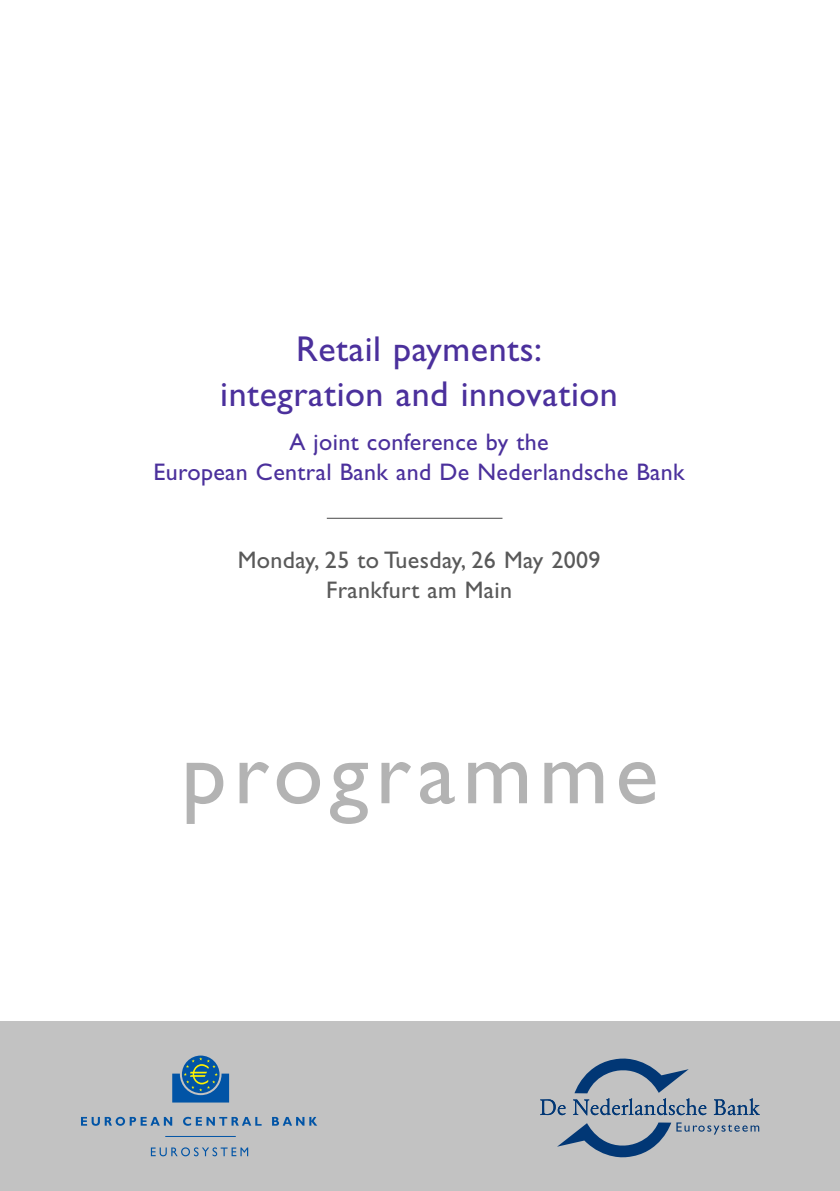
<style>
.page{position:relative;width:840px;height:1191px;background:#fff}
.page>*{position:absolute;margin:0;border:0;box-sizing:border-box;transform-origin:0 0}
.t1{font:90px "Gill Sans";letter-spacing:.075em;color:#b3b3b3}
.t2{font:36px/44px "Gill Sans";letter-spacing:.015em;color:#4b309c;text-align:center}
.t3{font:24px/30px "Gill Sans";letter-spacing:.015em;color:#4b309c;text-align:center}
.t4{font:24px/30px "Gill Sans";letter-spacing:.015em;color:#595959;text-align:center}
</style>
<div class="page">
<hr style="left:0;top:1020px;width:1px;height:171px;background:#c2c2c2">
<div style="left:1px;top:1020px;width:838px;height:171px;background:#c2c2c2"></div>
<hr style="left:326px;top:518px;width:176px;height:1px;background:#666">
<svg style="left:182px;top:1055px;width:37px;height:38px"></svg>
<svg style="left:172px;top:1057px;width:57px;height:45px"></svg>
<svg style="left:81px;top:1116px;width:91px;height:9px"></svg>
<svg style="left:183px;top:1116px;width:78px;height:9px"></svg>
<svg style="left:272px;top:1117px;width:45px;height:8px"></svg>
<svg style="left:151px;top:1147px;width:97px;height:9px"></svg>
<hr style="left:165px;top:1136px;width:71px;height:1px;background:#0154a6">
<svg style="left:540px;top:1099px;width:25px;height:16px"></svg>
<svg style="left:573px;top:1058px;width:133px;height:57px"></svg>
<svg style="left:713px;top:1098px;width:46px;height:17px"></svg>
<svg style="left:557px;top:1122px;width:201px;height:35px"></svg>
<h2 class="t2" style="left:220px;top:331px;width:399px">Retail payments: integration and innovation</h2>
<p class="t3" style="left:153px;top:429px;width:532px">A joint conference by the<br>European Central Bank and De Nederlandsche Bank</p>
<p class="t4" style="left:237px;top:547px;width:364px">Monday, 25 to Tuesday, 26 May 2009<br>Frankfurt am Main</p>
<h1 class="t1" style="left:181px;top:739px;width:478px">programme</h1>
</div>
